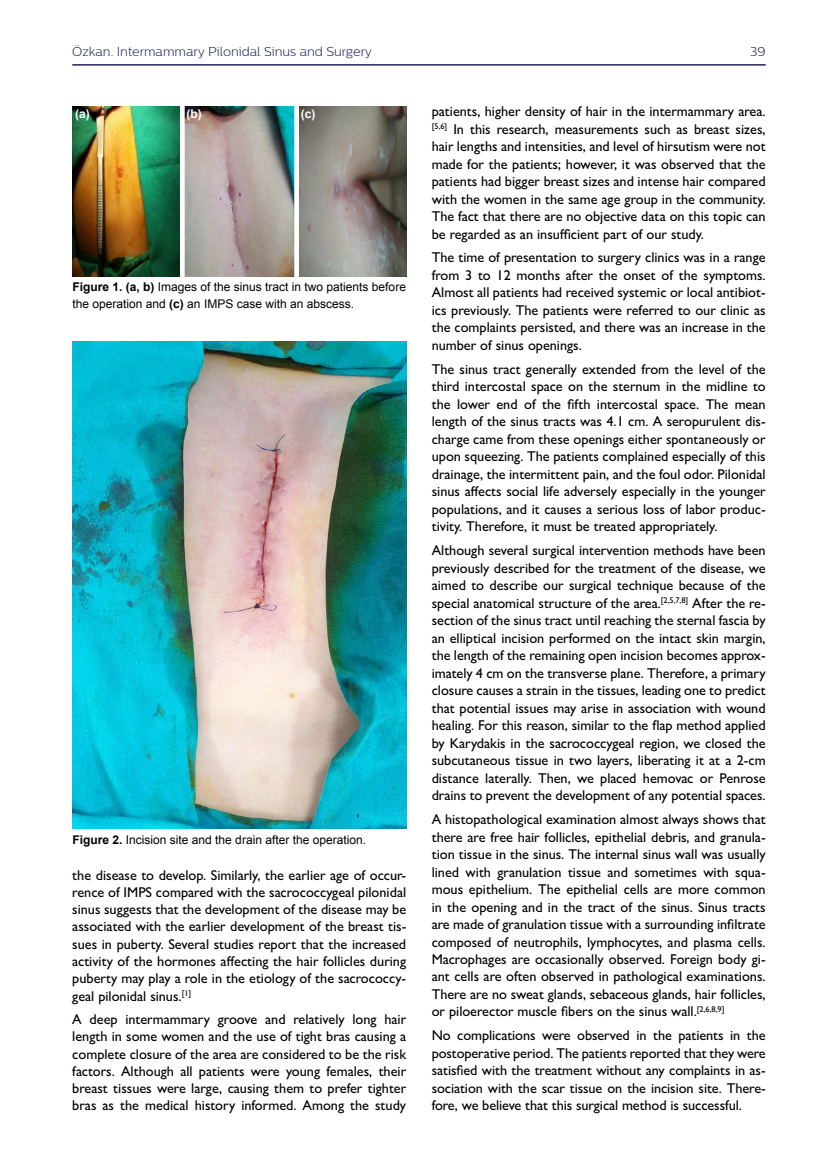
<style>
.page{position:relative;width:838px;height:1170px;background:#fff}
.page>*{position:absolute;margin:0;border:0;box-sizing:border-box;transform-origin:0 0}
.t1{font:500 14.25px/17.5px "Gill Sans MT Pro";color:#000;text-align:justify}
.t2{font:300 12.75px "Centrale Sans";color:#21245b}
.t3{font:12px/16.5px "Arial";color:#000}
.t4{font:700 12px "Arial";color:#fff}
.s1{font-weight:700}
</style>
<div class="page">
<hr style="left:72px;top:64px;width:693px;height:2px;background:#21245b">
<img style="left:72px;top:106px;width:334px;height:170px">
<img style="left:72px;top:341px;width:334px;height:487px">
<p class="t2" style="left:72px;top:45px;width:301px">Özkan. Intermammary Pilonidal Sinus and Surgery</p>
<p class="t2" style="left:750px;top:45px;width:17px">39</p>
<p class="t4" style="left:75px;top:106px;width:16px">(a)</p>
<p class="t4" style="left:186px;top:106px;width:17px">(b)</p>
<p class="t4" style="left:301px;top:106px;width:16px">(c)</p>
<p class="t3" style="left:72px;top:279px;width:335px"><span class="s1">Figure 1. (a, b)</span> Images of the sinus tract in two patients before the operation and <span class="s1">(c)</span> an IMPS case with an abscess.</p>
<p class="t3" style="left:72px;top:831px;width:295px"><span class="s1">Figure 2.</span> Incision site and the drain after the operation.</p>
<p class="t1" style="left:72px;top:866px;width:335px">the disease to develop. Similarly, the earlier age of occur&shy;rence of IMPS compared with the sacrococcygeal pilonidal sinus suggests that the development of the disease may be associated with the earlier development of the breast tis&shy;sues in puberty. Several studies report that the increased activity of the hormones affecting the hair follicles during puberty may play a role in the etiology of the sacrococcy&shy;geal pilonidal sinus.<sup>[1]</sup></p>
<p class="t1" style="left:72px;top:1010px;width:335px">A deep intermammary groove and relatively long hair length in some women and the use of tight bras causing a complete closure of the area are considered to be the risk factors. Although all patients were young females, their breast tissues were large, causing them to prefer tighter bras as the medical history informed. Among the study</p>
<p class="t1" style="left:432px;top:102px;width:335px">patients, higher density of hair in the intermammary area. <sup>[5,6]</sup> In this research, measurements such as breast sizes, hair lengths and intensities, and level of hirsutism were not made for the patients; however, it was observed that the patients had bigger breast sizes and intense hair compared with the women in the same age group in the community.<br>The fact that there are no objective data on this topic can be regarded as an insufficient part of our study.</p>
<p class="t1" style="left:432px;top:249px;width:335px">The time of presentation to surgery clinics was in a range from 3 to 12 months after the onset of the symptoms.<br>Almost all patients had received systemic or local antibiot&shy;ics previously. The patients were referred to our clinic as the complaints persisted, and there was an increase in the number of sinus openings.</p>
<p class="t1" style="left:432px;top:360px;width:335px">The sinus tract generally extended from the level of the third intercostal space on the sternum in the midline to the lower end of the fifth intercostal space. The mean length of the sinus tracts was 4.1 cm. A seropurulent dis&shy;charge came from these openings either spontaneously or upon squeezing. The patients complained especially of this drainage, the intermittent pain, and the foul odor. Pilonidal sinus affects social life adversely especially in the younger populations, and it causes a serious loss of labor produc&shy;tivity. Therefore, it must be treated appropriately.</p>
<p class="t1" style="left:432px;top:541px;width:335px">Although several surgical intervention methods have been previously described for the treatment of the disease, we aimed to describe our surgical technique because of the special anatomical structure of the area.<sup>[2,5,7,8]</sup> After the re&shy;section of the sinus tract until reaching the sternal fascia by an elliptical incision performed on the intact skin margin, the length of the remaining open incision becomes approx&shy;imately 4 cm on the transverse plane. Therefore, a primary closure causes a strain in the tissues, leading one to predict that potential issues may arise in association with wound healing. For this reason, similar to the flap method applied by Karydakis in the sacrococcygeal region, we closed the subcutaneous tissue in two layers, liberating it at a 2-cm distance laterally. Then, we placed hemovac or Penrose drains to prevent the development of any potential spaces.</p>
<p class="t1" style="left:432px;top:810px;width:335px">A histopathological examination almost always shows that there are free hair follicles, epithelial debris, and granula&shy;tion tissue in the sinus. The internal sinus wall was usually lined with granulation tissue and sometimes with squa&shy;mous epithelium. The epithelial cells are more common in the opening and in the tract of the sinus. Sinus tracts are made of granulation tissue with a surrounding infiltrate composed of neutrophils, lymphocytes, and plasma cells.<br>Macrophages are occasionally observed. Foreign body gi&shy;ant cells are often observed in pathological examinations.<br>There are no sweat glands, sebaceous glands, hair follicles, or piloerector muscle fibers on the sinus wall.<sup>[2,6,8,9]</sup></p>
<p class="t1" style="left:432px;top:1026px;width:335px">No complications were observed in the patients in the postoperative period. The patients reported that they were satisfied with the treatment without any complaints in as&shy;sociation with the scar tissue on the incision site. There&shy;fore, we believe that this surgical method is successful.</p>
</div>
